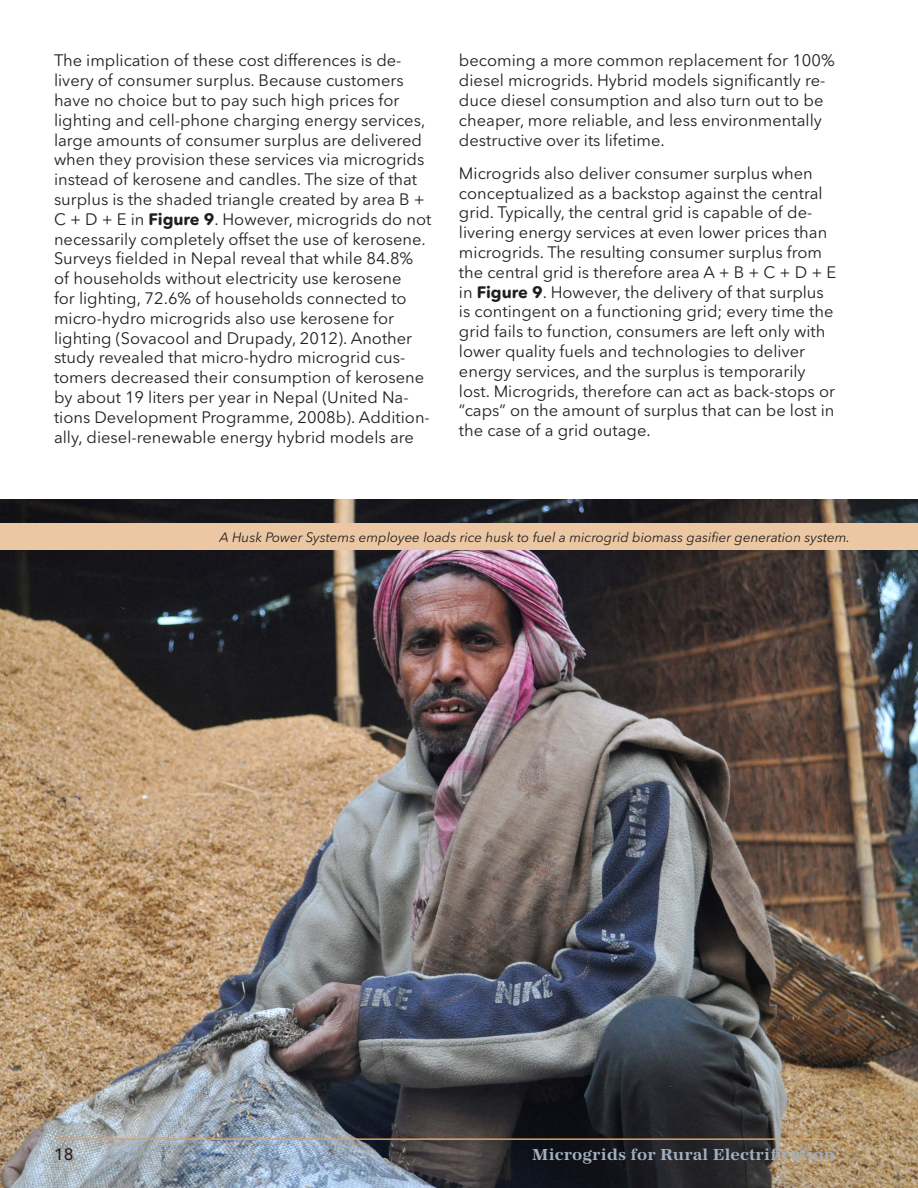
<style>
.page{position:relative;width:918px;height:1188px;background:#fff}
.page>*{position:absolute;margin:0;border:0;box-sizing:border-box;transform-origin:0 0}
.t1{font:16.5px/19.8px "Avenir Next Rounded Pro";color:#231f20}
.t2{font:700 16.5px "URW Antiqua";letter-spacing:.01em;color:#a2afbe}
.t3{font:500 16.5px "Avenir Next Rounded Pro";color:#231f20}
.t4{font:italic 13.5px "Avenir Next Rounded Pro";color:#231f20}
.s1{font-weight:700}
</style>
<div class="page">
<img style="left:0;top:500px;width:918px;height:688px">
<hr style="left:54px;top:1138px;width:783px;height:2px;background:#dda165">
<div style="left:0;top:524px;width:918px;height:26px;background:#ebc7a3"></div>
<p class="t1" style="left:54px;top:51px;width:379px">The implication of these cost differences is de&shy;livery of consumer surplus. Because customers have no choice but to pay such high prices for lighting and cell-phone charging energy services, large amounts of consumer surplus are delivered when they provision these services via microgrids instead of kerosene and candles. The size of that surplus is the shaded triangle created by area B + C + D + E in <span class="s1">Figure 9</span>. However, microgrids do not necessarily completely offset the use of kerosene.<br>Surveys fielded in Nepal reveal that while 84.8% of households without electricity use kerosene<br>for lighting, 72.6% of households connected to micro-hydro microgrids also use kerosene for lighting (Sovacool and Drupady, 2012). Another study revealed that micro-hydro microgrid cus&shy;tomers decreased their consumption of kerosene by about 19 liters per year in Nepal (United Na&shy;tions Development Programme, 2008b). Addition&shy;ally, diesel-renewable energy hybrid models are</p>
<p class="t1" style="left:459px;top:51px;width:377px">becoming a more common replacement for 100% diesel microgrids. Hybrid models significantly re&shy;duce diesel consumption and also turn out to be cheaper, more reliable, and less environmentally destructive over its lifetime.</p>
<p class="t1" style="left:459px;top:163px;width:379px">Microgrids also deliver consumer surplus when conceptualized as a backstop against the central grid. Typically, the central grid is capable of de&shy;livering energy services at even lower prices than microgrids. The resulting consumer surplus from the central grid is therefore area A + B + C + D + E in <span class="s1">Figure 9</span>. However, the delivery of that surplus is contingent on a functioning grid; every time the grid fails to function, consumers are left only with lower quality fuels and technologies to deliver energy services, and the surplus is temporarily lost. Microgrids, therefore can act as back-stops or “caps” on the amount of surplus that can be lost in the case of a grid outage.</p>
<p class="t4" style="left:220px;top:529px;width:632px">A Husk Power Systems employee loads rice husk to fuel a microgrid biomass gasifier generation system.</p>
<p class="t3" style="left:54px;top:1144px;width:21px">18</p>
<p class="t2" style="left:532px;top:1145px;width:305px">Microgrids for Rural Electrification</p>
</div>
